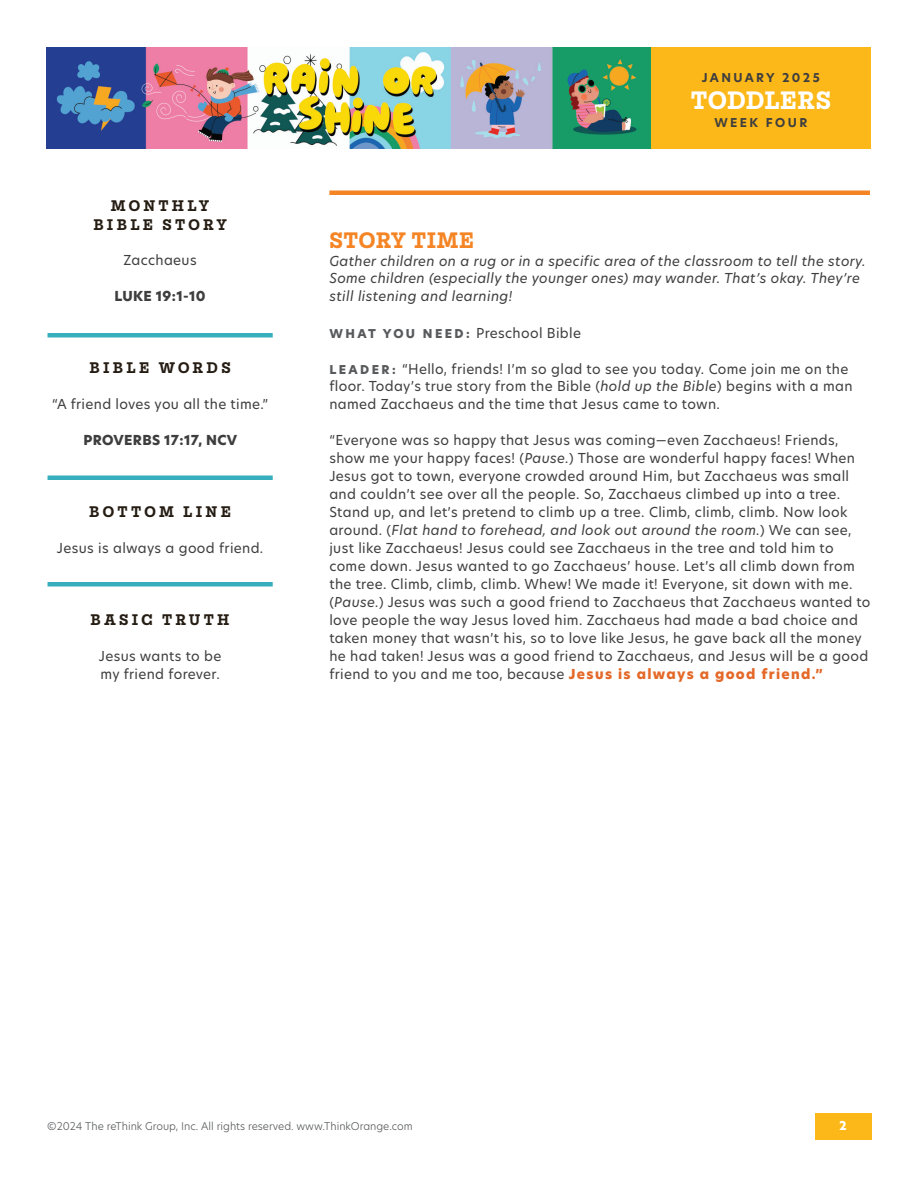
<style>
.page{position:relative;width:918px;height:1188px;background:#fff}
.page>*{position:absolute;margin:0;border:0;box-sizing:border-box;transform-origin:0 0}
.t1{font:700 27px "Mortise";letter-spacing:.02em;color:#fff}
.t2{font:700 24px "Mortise";letter-spacing:.025em;color:#f58425}
.t3{font:700 16.5px/18px "Mortise";letter-spacing:.2em;color:#251d13;text-align:center}
.t4{font:13.5px/18px "New Hero";letter-spacing:.025em;color:#3e3e3f}
.t5{font:italic 13.5px/18px "New Hero";letter-spacing:.025em;color:#3e3e3f}
.t6{font:800 13.5px "New Hero";letter-spacing:.025em;color:#3e3e3f}
.t7{font:700 12px "New Hero";letter-spacing:.2em;color:#3e3e3f}
.t8{font:800 12px "New Hero";color:#fff}
.t9{font:300 10.5px "New Hero";color:#585a5c}
.s1{font-weight:800;font-size:12px;color:#585a5c}
.s2{font-style:italic}
.s3{font-weight:800;color:#e46828}
</style>
<div class="page">
<img style="left:46px;top:47px;width:605px;height:101px">
<div style="left:651px;top:47px;width:220px;height:102px;background:#fcb818"></div>
<div style="left:48px;top:333px;width:225px;height:5px;background:#36aebd"></div>
<hr style="left:48px;top:476px;width:225px;height:4px;background:#36aebd">
<hr style="left:48px;top:582px;width:225px;height:4px;background:#36aebd">
<div style="left:815px;top:1113px;width:57px;height:27px;background:#fcb818"></div>
<div style="left:329px;top:190px;width:541px;height:5px;background:#f58425"></div>
<p class="t3" style="left:93px;top:198px;width:135px">MONTHLY<br>BIBLE STORY</p>
<p class="t4" style="left:124px;top:251px;width:75px">Zacchaeus</p>
<p class="t6" style="left:115px;top:287px;width:93px">LUKE 19:1-10</p>
<p class="t3" style="left:90px;top:360px;width:143px">BIBLE WORDS</p>
<p class="t4" style="left:52px;top:395px;width:218px">“A friend loves you all the time.”</p>
<p class="t6" style="left:83px;top:431px;width:156px">PROVERBS 17:17, NCV</p>
<p class="t3" style="left:89px;top:504px;width:143px">BOTTOM LINE</p>
<p class="t4" style="left:57px;top:539px;width:208px">Jesus is always a good friend.</p>
<p class="t3" style="left:91px;top:612px;width:141px">BASIC TRUTH</p>
<p class="t4" style="left:99px;top:647px;width:124px">Jesus wants to be my friend forever.</p>
<p class="t7" style="left:702px;top:69px;width:119px">JANUARY 2025</p>
<h1 class="t1" style="left:691px;top:86px;width:142px">TODDLERS</h1>
<p class="t7" style="left:714px;top:114px;width:94px">WEEK FOUR</p>
<h2 class="t2" style="left:329px;top:227px;width:146px">STORY TIME</h2>
<p class="t5" style="left:329px;top:251px;width:538px">Gather children on a rug or in a specific area of the classroom to tell the story.<br>Some children (especially the younger ones) may wander. That’s okay. They’re still listening and learning!</p>
<p class="t4" style="left:329px;top:323px;width:253px"><span class="s1">W H AT YO U N E E D :</span> Preschool Bible</p>
<p class="t4" style="left:329px;top:359px;width:525px"><span class="s1">L E A D E R :</span> “Hello, friends! I’m so glad to see you today. Come join me on the floor. Today’s true story from the Bible (<span class="s2">hold up the Bible</span>) begins with a man named Zacchaeus and the time that Jesus came to town.</p>
<p class="t4" style="left:329px;top:431px;width:543px">“Everyone was so happy that Jesus was coming—even Zacchaeus! Friends, show me your happy faces! (<span class="s2">Pause.</span>) Those are wonderful happy faces! When Jesus got to town, everyone crowded around Him, but Zacchaeus was small and couldn’t see over all the people. So, Zacchaeus climbed up into a tree.<br>Stand up, and let’s pretend to climb up a tree. Climb, climb, climb. Now look around. (<span class="s2">Flat hand to forehead, and look out around the room.</span>) We can see, just like Zacchaeus! Jesus could see Zacchaeus in the tree and told him to come down. Jesus wanted to go Zacchaeus’ house. Let’s all climb down from the tree. Climb, climb, climb. Whew! We made it! Everyone, sit down with me. (<span class="s2">Pause.</span>) Jesus was such a good friend to Zacchaeus that Zacchaeus wanted to love people the way Jesus loved him. Zacchaeus had made a bad choice and taken money that wasn’t his, so to love like Jesus, he gave back all the money he had taken! Jesus was a good friend to Zacchaeus, and Jesus will be a good friend to you and me too, because <span class="s3">Jesus is always a good friend.”</span></p>
<p class="t9" style="left:47px;top:1118px;width:367px">©2024 The reThink Group, Inc. All rights reserved. www.ThinkOrange.com</p>
<p class="t8" style="left:839px;top:1117px;width:9px">2</p>
</div>
